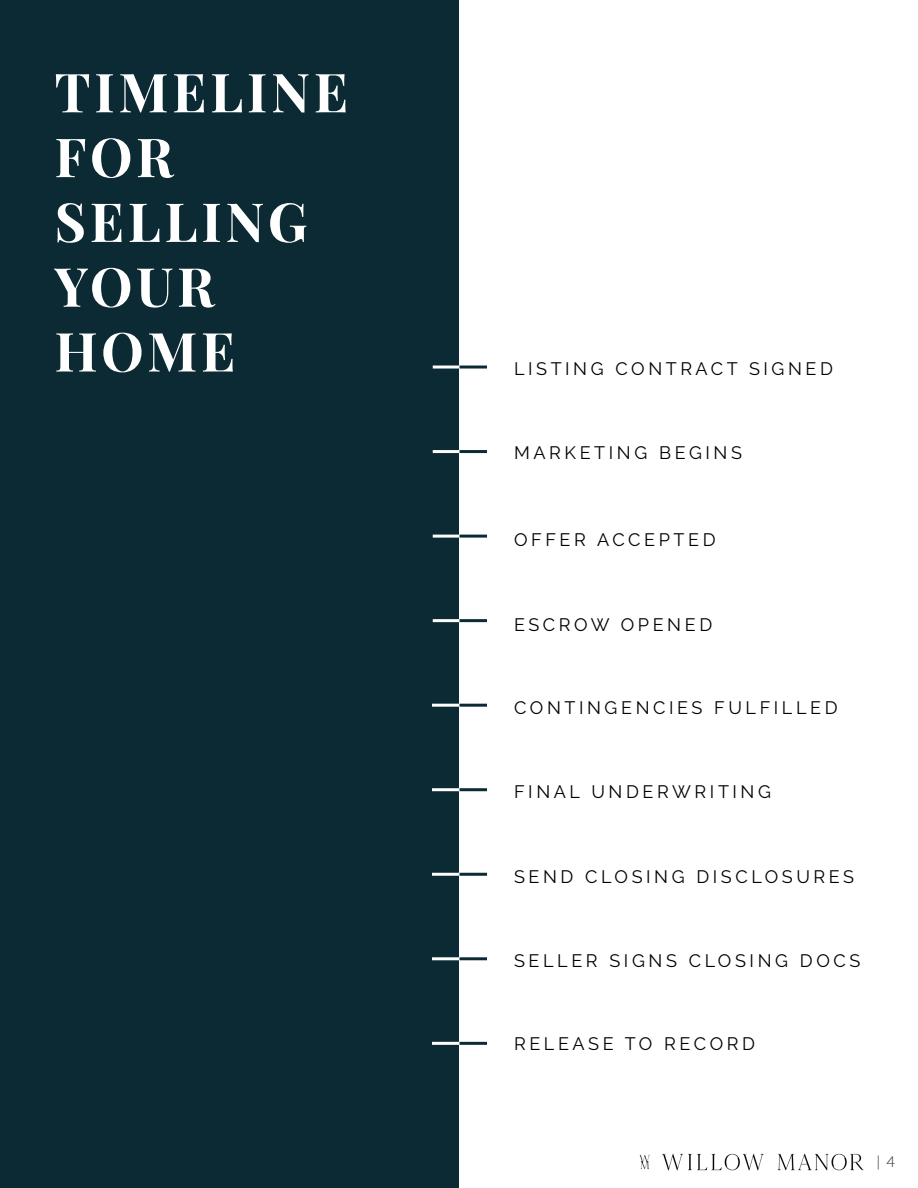
<style>
.page{position:relative;width:918px;height:1188px;background:#fff}
.page>*{position:absolute;margin:0;border:0;box-sizing:border-box;transform-origin:0 0}
.t1{font:700 54px/64.8px "Playfair Display";letter-spacing:.07em;color:#fff}
.t2{font:18px "Raleway";letter-spacing:.2em;color:#000}
.t3{font:300 15px "Lato";color:#231f20}
</style>
<div class="page">
<div style="left:0;top:0;width:459px;height:1188px;background:#0b2a33"></div>
<hr style="left:433px;top:366px;width:27px;height:3px;background:#fff">
<hr style="left:433px;top:450px;width:27px;height:3px;background:#fff">
<hr style="left:433px;top:535px;width:27px;height:3px;background:#fff">
<hr style="left:433px;top:619px;width:27px;height:3px;background:#fff">
<hr style="left:432px;top:704px;width:28px;height:3px;background:#fff">
<hr style="left:432px;top:788px;width:28px;height:3px;background:#fff">
<hr style="left:432px;top:873px;width:28px;height:3px;background:#fff">
<hr style="left:432px;top:957px;width:28px;height:3px;background:#fff">
<hr style="left:432px;top:1042px;width:28px;height:3px;background:#fff">
<hr style="left:460px;top:366px;width:27px;height:3px;background:#0b2a33">
<hr style="left:460px;top:450px;width:27px;height:3px;background:#0b2a33">
<hr style="left:460px;top:535px;width:27px;height:3px;background:#0b2a33">
<hr style="left:460px;top:619px;width:27px;height:3px;background:#0b2a33">
<hr style="left:460px;top:704px;width:27px;height:3px;background:#0b2a33">
<hr style="left:460px;top:788px;width:27px;height:3px;background:#0b2a33">
<hr style="left:460px;top:873px;width:27px;height:3px;background:#0b2a33">
<hr style="left:460px;top:957px;width:27px;height:3px;background:#0b2a33">
<hr style="left:460px;top:1042px;width:27px;height:3px;background:#0b2a33">
<img style="left:639px;top:1153px;width:225px;height:18px">
<p class="t1" style="left:55px;top:59px;width:295px">TIMELINE<br>FOR<br>SELLING<br>YOUR<br>HOME</p>
<p class="t2" style="left:514px;top:359px;width:320px">LISTING CONTRACT SIGNED</p>
<p class="t2" style="left:514px;top:442px;width:229px">MARKETING BEGINS</p>
<p class="t2" style="left:514px;top:529px;width:203px">OFFER ACCEPTED</p>
<p class="t2" style="left:514px;top:614px;width:200px">ESCROW OPENED</p>
<p class="t2" style="left:514px;top:697px;width:325px">CONTINGENCIES FULFILLED</p>
<p class="t2" style="left:514px;top:781px;width:258px">FINAL UNDERWRITING</p>
<p class="t2" style="left:514px;top:866px;width:342px">SEND CLOSING DISCLOSURES</p>
<p class="t2" style="left:514px;top:950px;width:348px">SELLER SIGNS CLOSING DOCS</p>
<p class="t2" style="left:514px;top:1034px;width:243px">RELEASE TO RECORD</p>
<p class="t3" style="left:876px;top:1153px;width:20px">| 4</p>
</div>
